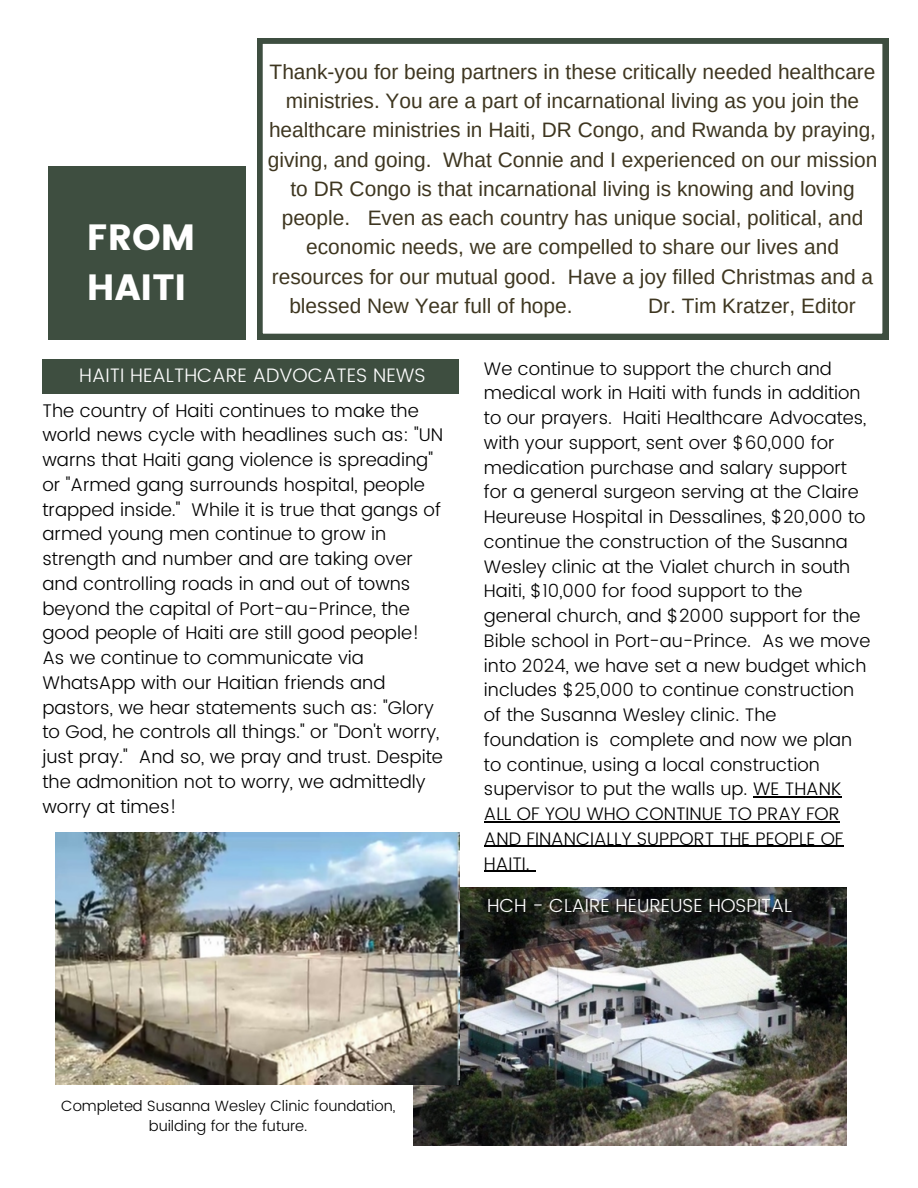
<style>
.page{position:relative;width:918px;height:1188px;background:#fff}
.page>*{position:absolute;margin:0;border:0;box-sizing:border-box;transform-origin:0 0}
.t1{font:36.45px/50.7px "Poppins";color:#fff}
.t2{font:20.85px "Arimo";color:#3e3620}
.t3{font:300 19.5px/27px "Poppins";color:#fff;text-align:center}
.t4{font:300 18.9px "Poppins";color:#fff}
.t5{font:300 18.3px/24.8px "Poppins";color:#000}
.t6{font:300 18.15px/24.8px "Poppins";color:#000}
.t7{font:300 14.85px/20.2px "Poppins";color:#000;text-align:center}
</style>
<div class="page">
<div style="left:48px;top:166px;width:198px;height:174px;background:#3e4e40"></div>
<svg style="left:257px;top:38px;width:631px;height:301px"></svg>
<div style="left:42px;top:359px;width:417px;height:35px;background:#3e4e40"></div>
<img style="left:414px;top:888px;width:433px;height:257px">
<img style="left:55px;top:832px;width:404px;height:252px">
<hr style="left:753px;top:796px;width:88px;height:2px;background:#000">
<hr style="left:484px;top:821px;width:356px;height:1px;background:#000">
<hr style="left:484px;top:846px;width:359px;height:1px;background:#000">
<hr style="left:484px;top:871px;width:46px;height:1px;background:#000">
<p class="t1" style="left:87px;top:212px;width:110px">FROM<br>HAITI</p>
<p class="t2" style="left:270px;top:60px;width:607px">Thank-you for being partners in these critically needed healthcare</p>
<p class="t2" style="left:286px;top:89px;width:575px">ministries. You are a part of incarnational living as you join the</p>
<p class="t2" style="left:269px;top:118px;width:609px">healthcare ministries in Haiti, DR Congo, and Rwanda by praying,</p>
<p class="t2" style="left:268px;top:148px;width:611px">giving, and going. What Connie and I experienced on our mission</p>
<p class="t2" style="left:290px;top:177px;width:566px">to DR Congo is that incarnational living is knowing and loving</p>
<p class="t2" style="left:282px;top:206px;width:583px">people. Even as each country has unique social, political, and</p>
<p class="t2" style="left:306px;top:235px;width:534px">economic needs, we are compelled to share our lives and</p>
<p class="t2" style="left:272px;top:265px;width:603px">resources for our mutual good. Have a joy filled Christmas and a</p>
<p class="t2" style="left:289px;top:294px;width:285px">blessed New Year full of hope.</p>
<p class="t2" style="left:648px;top:294px;width:209px">Dr. Tim Kratzer, Editor</p>
<p class="t3" style="left:79px;top:362px;width:348px">HAITI HEALTHCARE ADVOCATES NEWS<br>BRIEF</p>
<p class="t5" style="left:42px;top:398px;width:402px">The country of Haiti continues to make the world news cycle with headlines such as: "UN warns that Haiti gang violence is spreading" or "Armed gang surrounds hospital, people trapped inside." While it is true that gangs of armed young men continue to grow in strength and number and are taking over and controlling roads in and out of towns beyond the capital of Port-au-Prince, the good people of Haiti are still good people!<br>As we continue to communicate via WhatsApp with our Haitian friends and pastors, we hear statements such as: "Glory to God, he controls all things." or "Don't worry, just pray." And so, we pray and trust. Despite the admonition not to worry, we admittedly worry at times!</p>
<p class="t6" style="left:484px;top:356px;width:388px">We continue to support the church and medical work in Haiti with funds in addition to our prayers. Haiti Healthcare Advocates, with your support, sent over $60,000 for medication purchase and salary support for a general surgeon serving at the Claire Heureuse Hospital in Dessalines, $20,000 to continue the construction of the Susanna Wesley clinic at the Vialet church in south Haiti, $10,000 for food support to the general church, and $2000 support for the Bible school in Port-au-Prince. As we move into 2024, we have set a new budget which includes $25,000 to continue construction of the Susanna Wesley clinic. The foundation is complete and now we plan to continue, using a local construction supervisor to put the walls up. WE THANK ALL OF YOU WHO CONTINUE TO PRAY FOR AND FINANCIALLY SUPPORT THE PEOPLE OF HAITI.</p>
<p class="t4" style="left:487px;top:894px;width:307px">HCH - CLAIRE HEUREUSE HOSPITAL</p>
<p class="t7" style="left:61px;top:1096px;width:336px">Completed Susanna Wesley Clinic foundation, building for the future.</p>
</div>
